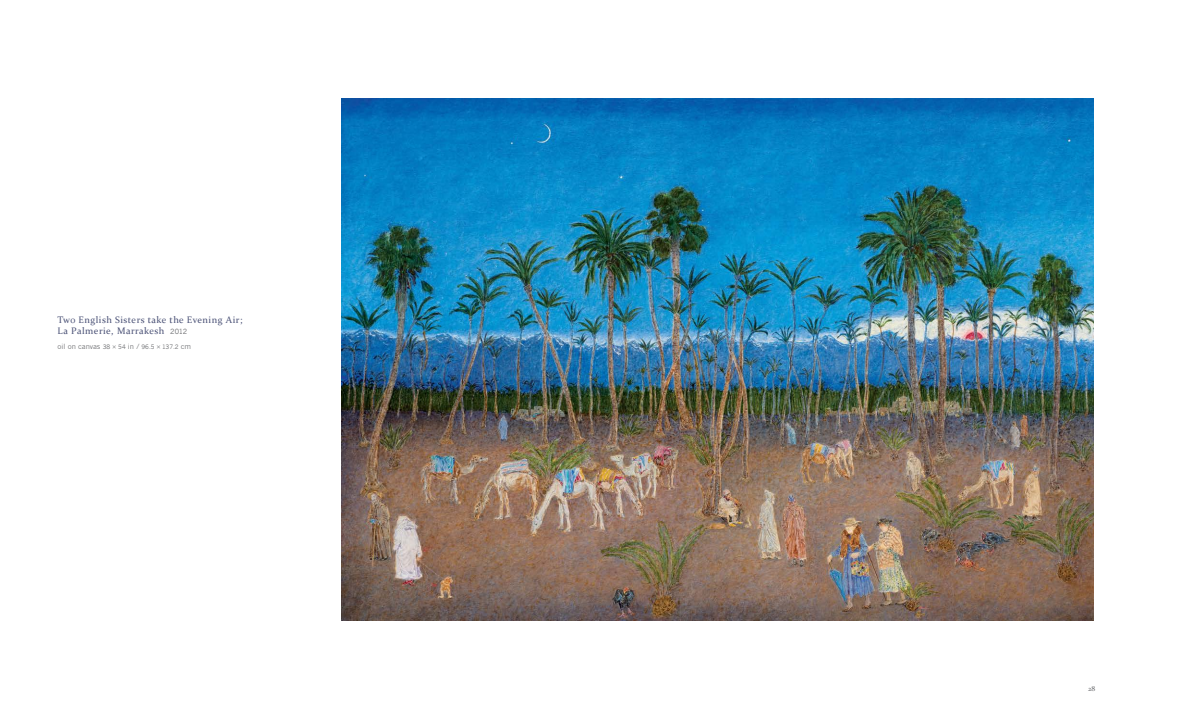
<style>
.page{position:relative;width:1193px;height:728px;background:#fff}
.page>*{position:absolute;margin:0;border:0;box-sizing:border-box;transform-origin:0 0}
.t1{font:9.5px/11.4px "Constantia";letter-spacing:.05em;color:#4a5176}
.t2{font:7px "News Gothic";color:#6d6e71}
.t3{font:7px "Constantia";color:#6d6e71}
.s1{font-family:"News Gothic";font-size:7px;color:#6d6e71}
.s2{font-size:6px}
.s3{font-size:6.5px}
</style>
<div class="page">
<img style="left:341px;top:98px;width:752px;height:522px">
<p class="t1" style="left:58px;top:313px;width:186px">Two English Sisters take the Evening Air;<br>La Palmerie, Marrakesh <span class="s1">2012</span></p>
<p class="t2" style="left:58px;top:342px;width:135px">oil on canvas <span class="s2">38</span> <span class="s3">×</span> <span class="s2">54</span> in / <span class="s2">96.5</span> <span class="s3">×</span> <span class="s2">137.2</span> cm</p>
<p class="t3" style="left:1088px;top:683px;width:9px">28</p>
</div>
